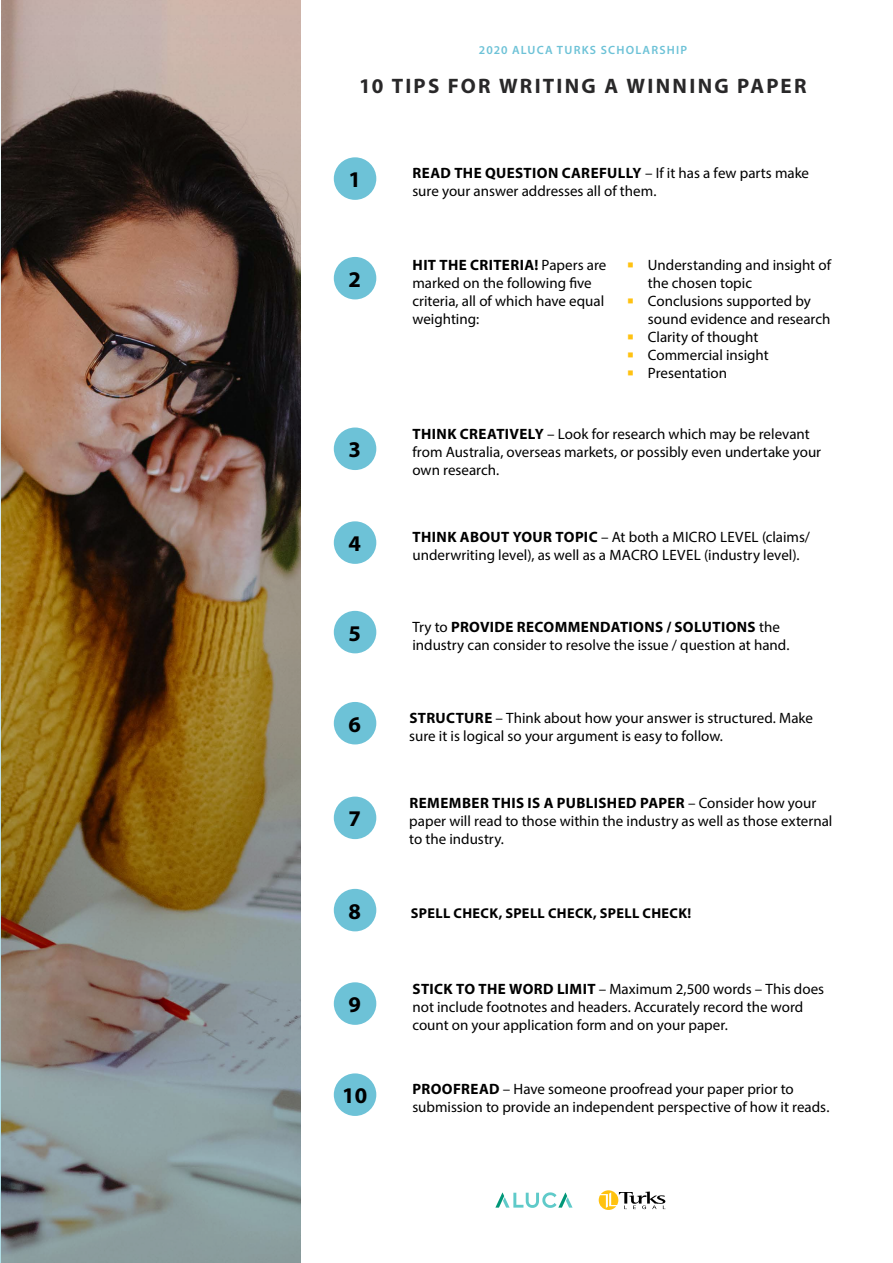
<style>
.page{position:relative;width:893px;height:1263px;background:#fff}
.page>*{position:absolute;margin:0;border:0;box-sizing:border-box;transform-origin:0 0}
.t1{font:700 22.5px "Myriad Pro";color:#000}
.t2{font:700 21px "Myriad Pro";letter-spacing:.105em;color:#292829}
.t3{font:15px/18px "Myriad Pro";color:#000}
.t4{font:700 14.25px "Myriad Pro";letter-spacing:.025em;color:#000}
.t5{font:600 12px "Myriad Pro";letter-spacing:.1em;color:#6dc2d7}
.s1{font-weight:700}
.s2{color:#ffc212}
</style>
<div class="page">
<svg style="left:599px;top:1190px;width:66px;height:20px"></svg>
<svg style="left:495px;top:1192px;width:78px;height:16px"></svg>
<div style="left:334px;top:157px;width:42px;height:43px;background:#6dc2d7;border-radius:50%"></div>
<div style="left:334px;top:257px;width:42px;height:42px;background:#6dc2d7;border-radius:50%"></div>
<div style="left:334px;top:427px;width:42px;height:43px;background:#6dc2d7;border-radius:50%"></div>
<div style="left:334px;top:521px;width:42px;height:43px;background:#6dc2d7;border-radius:50%"></div>
<div style="left:334px;top:611px;width:42px;height:42px;background:#6dc2d7;border-radius:50%"></div>
<div style="left:334px;top:702px;width:42px;height:42px;background:#6dc2d7;border-radius:50%"></div>
<div style="left:334px;top:796px;width:42px;height:43px;background:#6dc2d7;border-radius:50%"></div>
<div style="left:334px;top:889px;width:42px;height:42px;background:#6dc2d7;border-radius:50%"></div>
<div style="left:334px;top:982px;width:42px;height:43px;background:#6dc2d7;border-radius:50%"></div>
<div style="left:334px;top:1073px;width:42px;height:43px;background:#6dc2d7;border-radius:50%"></div>
<img style="left:0;top:0;width:301px;height:1263px">
<p class="t5" style="left:479px;top:42px;width:210px">2020 ALUCA TURKS SCHOLARSHIP</p>
<h2 class="t2" style="left:359px;top:72px;width:449px">10 TIPS FOR WRITING A WINNING PAPER</h2>
<h1 class="t1" style="left:349px;top:165px;width:14px">1</h1>
<h1 class="t1" style="left:349px;top:264px;width:14px">2</h1>
<h1 class="t1" style="left:349px;top:435px;width:14px">3</h1>
<h1 class="t1" style="left:349px;top:529px;width:14px">4</h1>
<h1 class="t1" style="left:349px;top:618px;width:14px">5</h1>
<h1 class="t1" style="left:349px;top:709px;width:14px">6</h1>
<h1 class="t1" style="left:349px;top:804px;width:14px">7</h1>
<h1 class="t1" style="left:349px;top:896px;width:14px">8</h1>
<h1 class="t1" style="left:349px;top:990px;width:14px">9</h1>
<p class="t3" style="left:412px;top:164px;width:398px"><span class="s1">READ THE QUESTION CAREFULLY</span> – If it has a few parts make sure your answer addresses all of them.</p>
<p class="t3" style="left:412px;top:255px;width:195px"><span class="s1">HIT THE CRITERIA!</span> Papers are marked on the following five criteria, all of which have equal weighting:</p>
<p class="t3" style="left:648px;top:255px;width:185px;text-indent:-21px"><span class="s2">▪</span> Understanding and insight of the chosen topic</p>
<p class="t3" style="left:648px;top:291px;width:184px;text-indent:-21px"><span class="s2">▪</span> Conclusions supported by sound evidence and research</p>
<p class="t3" style="left:627px;top:327px;width:133px"><span class="s2">▪</span> Clarity of thought</p>
<p class="t3" style="left:627px;top:345px;width:144px"><span class="s2">▪</span> Commercial insight</p>
<p class="t3" style="left:627px;top:363px;width:102px"><span class="s2">▪</span> Presentation</p>
<p class="t3" style="left:412px;top:425px;width:410px"><span class="s1">THINK CREATIVELY</span> – Look for research which may be relevant from Australia, overseas markets, or possibly even undertake your own research.</p>
<p class="t3" style="left:412px;top:528px;width:399px"><span class="s1">THINK ABOUT YOUR TOPIC</span> – At both a MICRO LEVEL (claims/ underwriting level), as well as a MACRO LEVEL (industry level).</p>
<p class="t3" style="left:412px;top:617px;width:378px">Try to <span class="s1">PROVIDE RECOMMENDATIONS / SOLUTIONS</span> the industry can consider to resolve the issue / question at hand.</p>
<p class="t3" style="left:409px;top:708px;width:405px"><span class="s1">STRUCTURE</span> – Think about how your answer is structured. Make sure it is logical so your argument is easy to follow.</p>
<p class="t3" style="left:409px;top:794px;width:425px"><span class="s1">REMEMBER THIS IS A PUBLISHED PAPER</span> – Consider how your paper will read to those within the industry as well as those external to the industry.</p>
<p class="t4" style="left:411px;top:904px;width:282px">SPELL CHECK, SPELL CHECK, SPELL CHECK!</p>
<p class="t3" style="left:412px;top:980px;width:413px"><span class="s1">STICK TO THE WORD LIMIT</span> – Maximum 2,500 words – This does not include footnotes and headers. Accurately record the word count on your application form and on your paper.</p>
<h1 class="t1" style="left:342px;top:1081px;width:26px">10</h1>
<p class="t3" style="left:412px;top:1080px;width:418px"><span class="s1">PROOFREAD</span> – Have someone proofread your paper prior to submission to provide an independent perspective of how it reads.</p>
</div>
